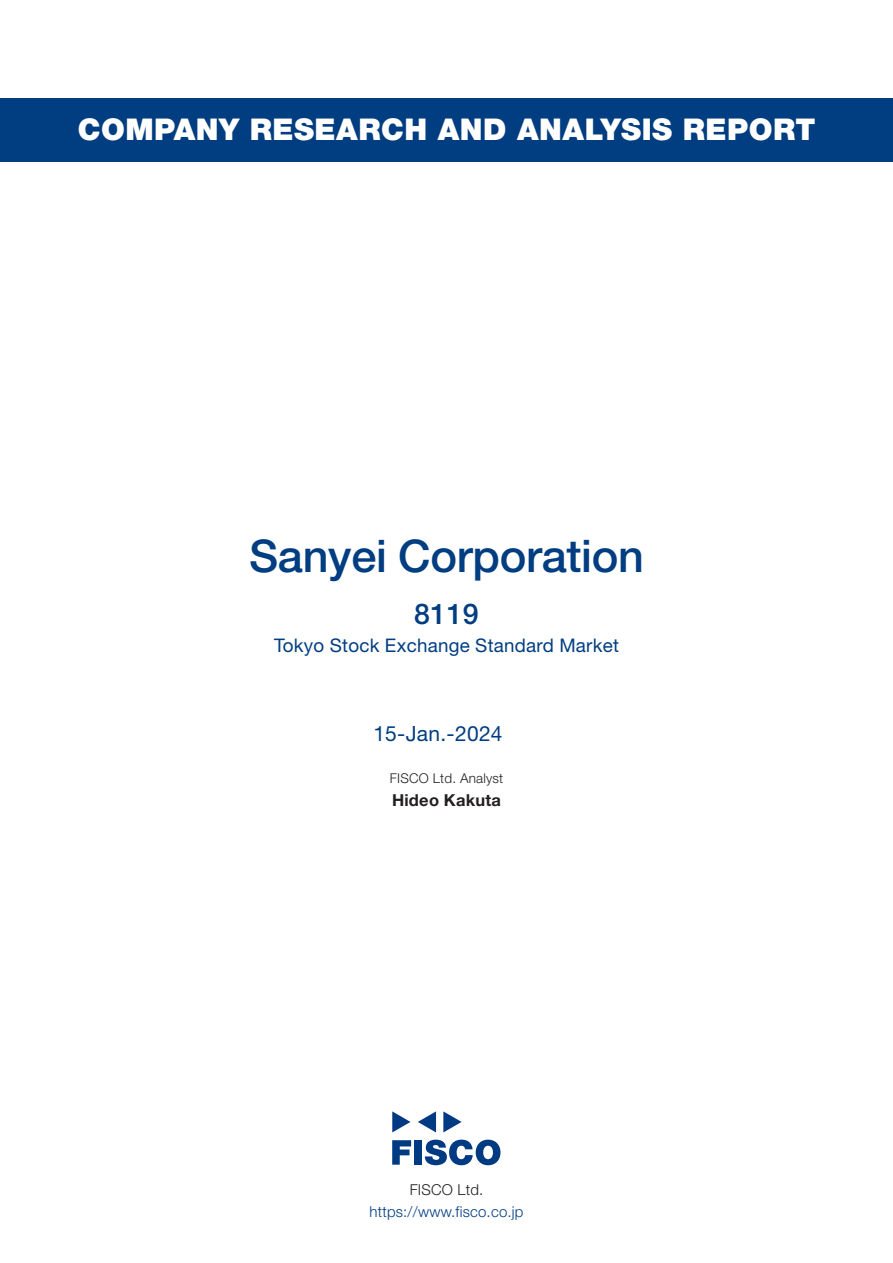
<style>
.page{position:relative;width:893px;height:1263px;background:#fff}
.page>*{position:absolute;margin:0;border:0;box-sizing:border-box;transform-origin:0 0}
.t1{font:500 45px "Helvetica Neue LT Std";letter-spacing:-.005em;color:#003d81}
.t2{font:900 30px "Helvetica Neue LT Std";letter-spacing:.015em;color:#fff}
.t3{font:500 28.5px "Helvetica Neue LT Std";color:#003d81}
.t4{font:21px "Helvetica Neue LT Std";letter-spacing:.015em;color:#003d81}
.t5{font:18.75px "Helvetica Neue LT Std";letter-spacing:.015em;color:#003d81}
.t6{font:700 16.5px "Helvetica Neue LT Std";letter-spacing:.015em;color:#231f20}
.t7{font:300 15px "Helvetica Neue LT Std";letter-spacing:.015em;color:#003d81}
.t8{font:300 15px "Helvetica Neue LT Std";letter-spacing:.015em;color:#231f20}
.t9{font:300 13.5px "Helvetica Neue LT Std";letter-spacing:.015em;color:#231f20}
</style>
<div class="page">
<svg style="left:392px;top:1140px;width:19px;height:25px"></svg>
<div style="left:414px;top:1140px;width:8px;height:25px;background:#003a83"></div>
<svg style="left:425px;top:1139px;width:75px;height:26px"></svg>
<svg style="left:392px;top:1111px;width:18px;height:21px"></svg>
<svg style="left:443px;top:1111px;width:19px;height:21px"></svg>
<svg style="left:418px;top:1111px;width:18px;height:21px"></svg>
<div style="left:0;top:98px;width:893px;height:64px;background:#003d81"></div>
<p class="t2" style="left:78px;top:112px;width:739px">COMPANY RESEARCH AND ANALYSIS REPORT</p>
<h1 class="t1" style="left:249px;top:529px;width:396px">Sanyei Corporation</h1>
<p class="t3" style="left:414px;top:596px;width:66px">8119</p>
<p class="t5" style="left:274px;top:634px;width:347px">Tokyo Stock Exchange Standard Market</p>
<p class="t4" style="left:373px;top:721px;width:131px">15-Jan.-2024</p>
<p class="t9" style="left:390px;top:770px;width:115px">FISCO Ltd. Analyst</p>
<p class="t6" style="left:392px;top:789px;width:110px">Hideo Kakuta</p>
<p class="t8" style="left:410px;top:1180px;width:75px">FISCO Ltd.</p>
<p class="t7" style="left:369px;top:1202px;width:156px">https://www.fisco.co j p.</p>
</div>
